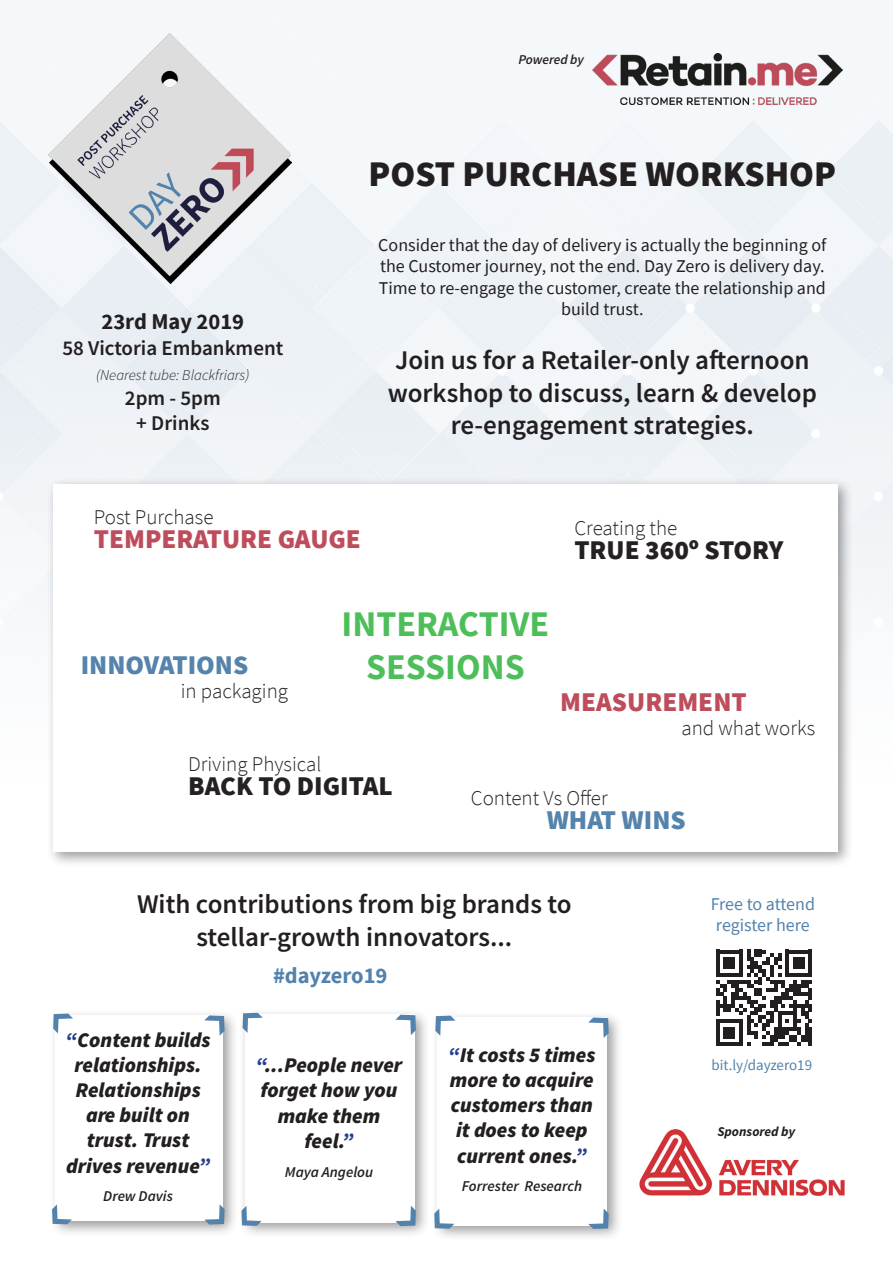
<style>
.page{position:relative;width:893px;height:1263px;background:#fff}
.page>*{position:absolute;margin:0;border:0;box-sizing:border-box;transform-origin:0 0}
.t1{font:900 36px "Source Sans Pro";color:#231f20}
.t2{font:700 36px/43.2px "Source Sans Pro";color:#4bbe58;text-align:center}
.t3{font:600 27px/32.4px "Source Sans Pro";color:#231f20;text-align:center}
.t4{font:900 27px "Source Sans Pro";color:#be4b5a}
.t5{font:900 27px "Source Sans Pro";color:#231f20}
.t6{font:900 27px "Source Sans Pro";color:#5382ac}
.t7{font:700 22.5px "Source Sans Pro";color:#231f20}
.t8{font:700 22.5px "Source Sans Pro";color:#5382ac}
.t9{font:italic 900 21px/25.2px "Source Sans Pro";color:#231f20;text-align:center}
.t10{font:300 21px "Source Sans Pro";color:#231f20}
.t11{font:600 21px/25.2px "Source Sans Pro";color:#231f20;text-align:center}
.t12{font:18px/21.6px "Source Sans Pro";color:#231f20;text-align:center}
.t13{font:18px/21.6px "Source Sans Pro";letter-spacing:-.01em;color:#5382ac}
.t14{font:italic 600 15px "Source Sans Pro";color:#231f20}
.t15{font:italic 300 15px "Source Sans Pro";color:#231f20}
.t16{font:15px "Source Sans Pro";color:#5382ac}
.t17{font:italic 700 13.5px "Source Sans Pro";color:#231f20}
.t18{font:italic 600 13.5px "Source Sans Pro";letter-spacing:-.01em;color:#231f20}
.s1{color:#253f8e}
</style>
<div class="page">
<img style="left:49px;top:34px;width:243px;height:250px">
<img style="left:638px;top:1128px;width:208px;height:69px">
<img style="left:592px;top:53px;width:251px;height:52px">
<div style="left:49px;top:1009px;width:190px;height:228px;background:#231f20;opacity:.44"></div>
<div style="left:55px;top:1015px;width:168px;height:206px;background:#fff"></div>
<svg style="left:204px;top:1015px;width:21px;height:21px"></svg>
<svg style="left:52px;top:1204px;width:20px;height:20px"></svg>
<svg style="left:53px;top:1013px;width:20px;height:20px"></svg>
<svg style="left:204px;top:1204px;width:21px;height:20px"></svg>
<div style="left:238px;top:1008px;width:192px;height:230px;background:#231f20;opacity:.44"></div>
<div style="left:245px;top:1015px;width:169px;height:208px;background:#fff"></div>
<svg style="left:395px;top:1015px;width:21px;height:20px"></svg>
<svg style="left:241px;top:1206px;width:21px;height:20px"></svg>
<svg style="left:243px;top:1013px;width:20px;height:20px"></svg>
<svg style="left:395px;top:1206px;width:21px;height:20px"></svg>
<svg style="left:716px;top:949px;width:96px;height:97px"></svg>
<div style="left:46px;top:477px;width:807px;height:390px;background:#231f20;opacity:.44"></div>
<div style="left:53px;top:484px;width:785px;height:367px;background:#fff"></div>
<div style="left:431px;top:1011px;width:192px;height:230px;background:#231f20;opacity:.44"></div>
<div style="left:438px;top:1017px;width:169px;height:209px;background:#fff"></div>
<svg style="left:588px;top:1017px;width:21px;height:21px"></svg>
<svg style="left:434px;top:1208px;width:20px;height:21px"></svg>
<svg style="left:435px;top:1016px;width:20px;height:20px"></svg>
<svg style="left:588px;top:1208px;width:21px;height:21px"></svg>
<p class="t18" style="left:518px;top:51px;width:67px">Powered by</p>
<p class="t7" style="left:102px;top:307px;width:144px">23rd May 2019</p>
<p class="t11" style="left:62px;top:335px;width:222px">58 Victoria Embankment</p>
<p class="t15" style="left:96px;top:366px;width:155px">(Nearest tube: Blackfriars)</p>
<p class="t11" style="left:125px;top:385px;width:97px">2pm - 5pm + Drinks</p>
<h1 class="t1" style="left:369px;top:149px;width:469px">POST PURCHASE WORKSHOP</h1>
<p class="t12" style="left:378px;top:234px;width:450px">Consider that the day of delivery is actually the beginning of the Customer journey, not the end. Day Zero is delivery day.<br>Time to re-engage the customer, create the relationship and build trust.</p>
<p class="t3" style="left:388px;top:344px;width:431px">Join us for a Retailer-only afternoon workshop to discuss, learn &amp; develop re-engagement strategies.</p>
<p class="t10" style="left:94px;top:504px;width:121px">Post Purchase</p>
<p class="t4" style="left:94px;top:520px;width:269px">TEMPERATURE GAUGE</p>
<p class="t10" style="left:574px;top:515px;width:104px">Creating the</p>
<p class="t5" style="left:574px;top:531px;width:211px">TRUE 360º STORY</p>
<p class="t6" style="left:81px;top:646px;width:169px">INNOVATIONS</p>
<p class="t10" style="left:181px;top:678px;width:109px">in packaging</p>
<h1 class="t2" style="left:342px;top:602px;width:209px">INTERACTIVE<br>SESSIONS</h1>
<p class="t4" style="left:560px;top:684px;width:188px">MEASUREMENT</p>
<p class="t10" style="left:681px;top:715px;width:135px">and what works</p>
<p class="t10" style="left:188px;top:751px;width:135px">Driving Physical</p>
<p class="t5" style="left:188px;top:768px;width:206px">BACK TO DIGITAL</p>
<p class="t10" style="left:471px;top:785px;width:138px">Content Vs Offer</p>
<p class="t6" style="left:547px;top:802px;width:141px">WHAT WINS</p>
<p class="t3" style="left:137px;top:888px;width:436px">With contributions from big brands to stellar-growth innovators...</p>
<p class="t9" style="left:66px;top:1026px;width:146px"><span class="s1">“</span>Content builds relationships.<br>Relationships are built on trust. Trust drives revenue<span class="s1">”</span></p>
<p class="t14" style="left:103px;top:1187px;width:71px">Drew Davis</p>
<p class="t8" style="left:273px;top:960px;width:116px">#dayzero19</p>
<p class="t9" style="left:256px;top:1052px;width:148px"><span class="s1">“</span>...People never forget how you make them feel.<span class="s1">”</span></p>
<p class="t14" style="left:285px;top:1162px;width:90px">Maya Angelou</p>
<p class="t9" style="left:448px;top:1042px;width:149px"><span class="s1">“</span>It costs 5 times more to acquire customers than it does to keep current ones.<span class="s1">”</span></p>
<p class="t14" style="left:462px;top:1177px;width:122px">Forrester Research</p>
<p class="t13" style="left:711px;top:893px;width:106px">Free to attend register here</p>
<p class="t16" style="left:711px;top:1055px;width:102px">bit.ly/dayzero19</p>
<p class="t17" style="left:717px;top:1122px;width:79px">Sponsored by</p>
</div>
